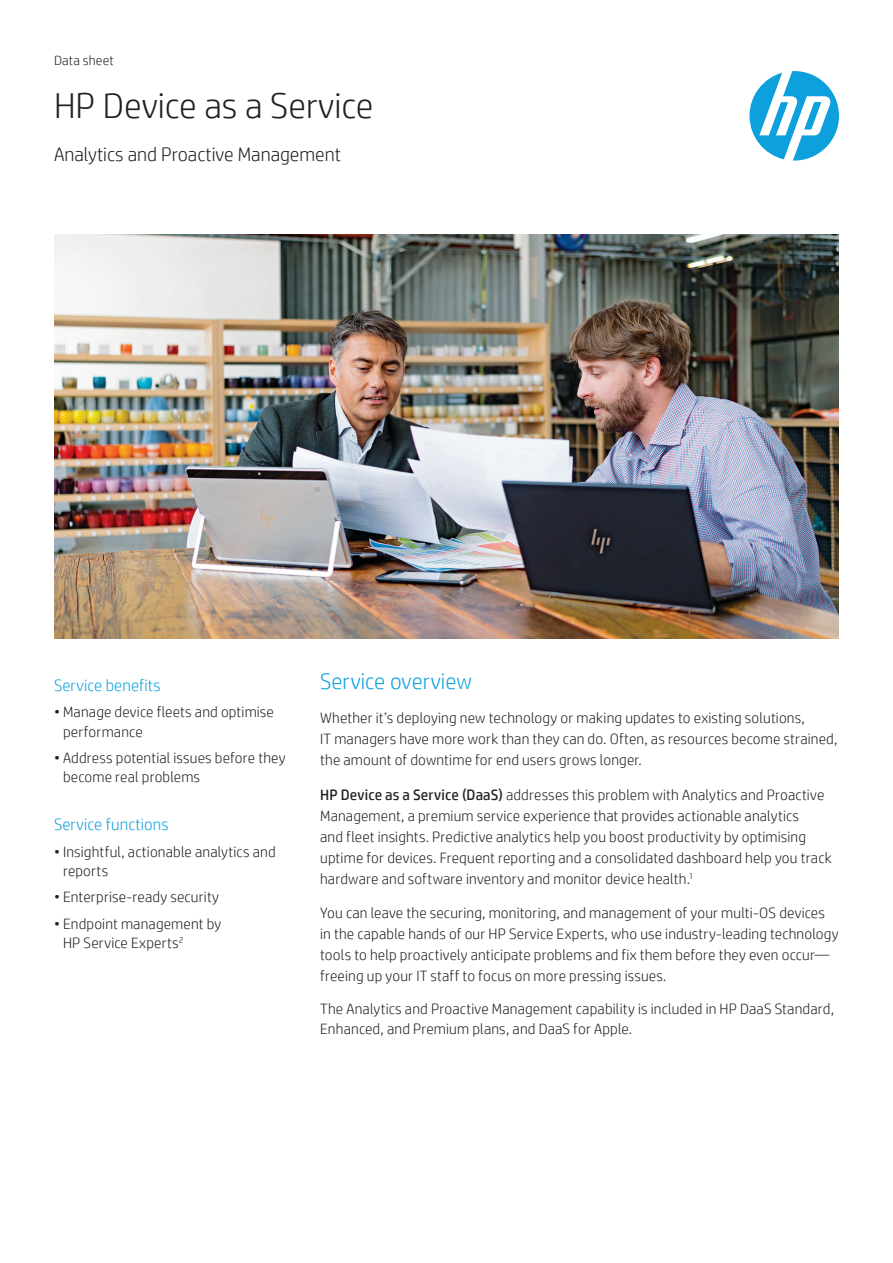
<style>
.page{position:relative;width:893px;height:1263px;background:#fff}
.page>*{position:absolute;margin:0;border:0;box-sizing:border-box;transform-origin:0 0}
.Headline_28_30{font:300 36px "HP Simplified";color:#231f20}
.Document_type_12_14{font:300 22.5px "HP Simplified";color:#0ca0dd}
.Headline_28_30-2{font:300 19.5px "HP Simplified";color:#231f20}
.Document_type_12_14-2{font:300 16.5px "HP Simplified";letter-spacing:.005em;color:#0ca0dd}
.Document_type_12_14-3{font:300 15px/21px "HP Simplified";letter-spacing:.01em;color:#231f20}
.Document_type_12_14-4{font:300 13.5px "HP Simplified";letter-spacing:.015em;color:#231f20}
.s1{font-weight:400}
</style>
<div class="page">
<img style="left:54px;top:235px;width:785px;height:403px">
<svg style="left:749px;top:71px;width:90px;height:90px"></svg>
<p class="Document_type_12_14-4" style="left:54px;top:51px;width:61px">Data sheet</p>
<p class="Headline_28_30" style="left:54px;top:82px;width:321px">HP Device as a Service</p>
<p class="Headline_28_30-2" style="left:54px;top:141px;width:288px">Analytics and Proactive Management</p>
<p class="Document_type_12_14-2" style="left:54px;top:674px;width:108px">Service benefits</p>
<p class="Document_type_12_14-3" style="left:63px;top:702px;width:212px;line-height:19.5px;text-indent:-9px">• Manage device fleets and optimise performance</p>
<p class="Document_type_12_14-3" style="left:63px;top:747px;width:224px;line-height:19.5px;text-indent:-9px">• Address potential issues before they become real problems</p>
<p class="Document_type_12_14-2" style="left:54px;top:814px;width:116px">Service functions</p>
<p class="Document_type_12_14-3" style="left:63px;top:841px;width:214px;line-height:19.5px;text-indent:-9px">• Insightful, actionable analytics and reports</p>
<p class="Document_type_12_14-3" style="left:54px;top:886px;width:167px">• Enterprise-ready security</p>
<p class="Document_type_12_14-3" style="left:63px;top:913px;width:160px;line-height:19.5px;text-indent:-9px">• Endpoint management by<br>HP Service Experts<sup>2</sup></p>
<p class="Document_type_12_14" style="left:320px;top:666px;width:153px">Service overview</p>
<p class="Document_type_12_14-3" style="left:320px;top:707px;width:519px">Whether it’s deploying new technology or making updates to existing solutions,<br>IT managers have more work than they can do. Often, as resources become strained, the amount of downtime for end users grows longer.</p>
<p class="Document_type_12_14-3" style="left:320px;top:783px;width:513px"><span class="s1">HP Device as a Service (DaaS)</span> addresses this problem with Analytics and Proactive Management, a premium service experience that provides actionable analytics<br>and fleet insights. Predictive analytics help you boost productivity by optimising uptime for devices. Frequent reporting and a consolidated dashboard help you track hardware and software inventory and monitor device health.<sup>1</sup></p>
<p class="Document_type_12_14-3" style="left:320px;top:902px;width:520px">You can leave the securing, monitoring, and management of your multi-OS devices in the capable hands of our HP Service Experts, who use industry-leading technology tools to help proactively anticipate problems and fix them before they even occur— freeing up your IT staff to focus on more pressing issues.</p>
<p class="Document_type_12_14-3" style="left:320px;top:999px;width:515px;line-height:19.5px">The Analytics and Proactive Management capability is included in HP DaaS Standard,<br>Enhanced, and Premium plans, and DaaS for Apple.</p>
</div>
